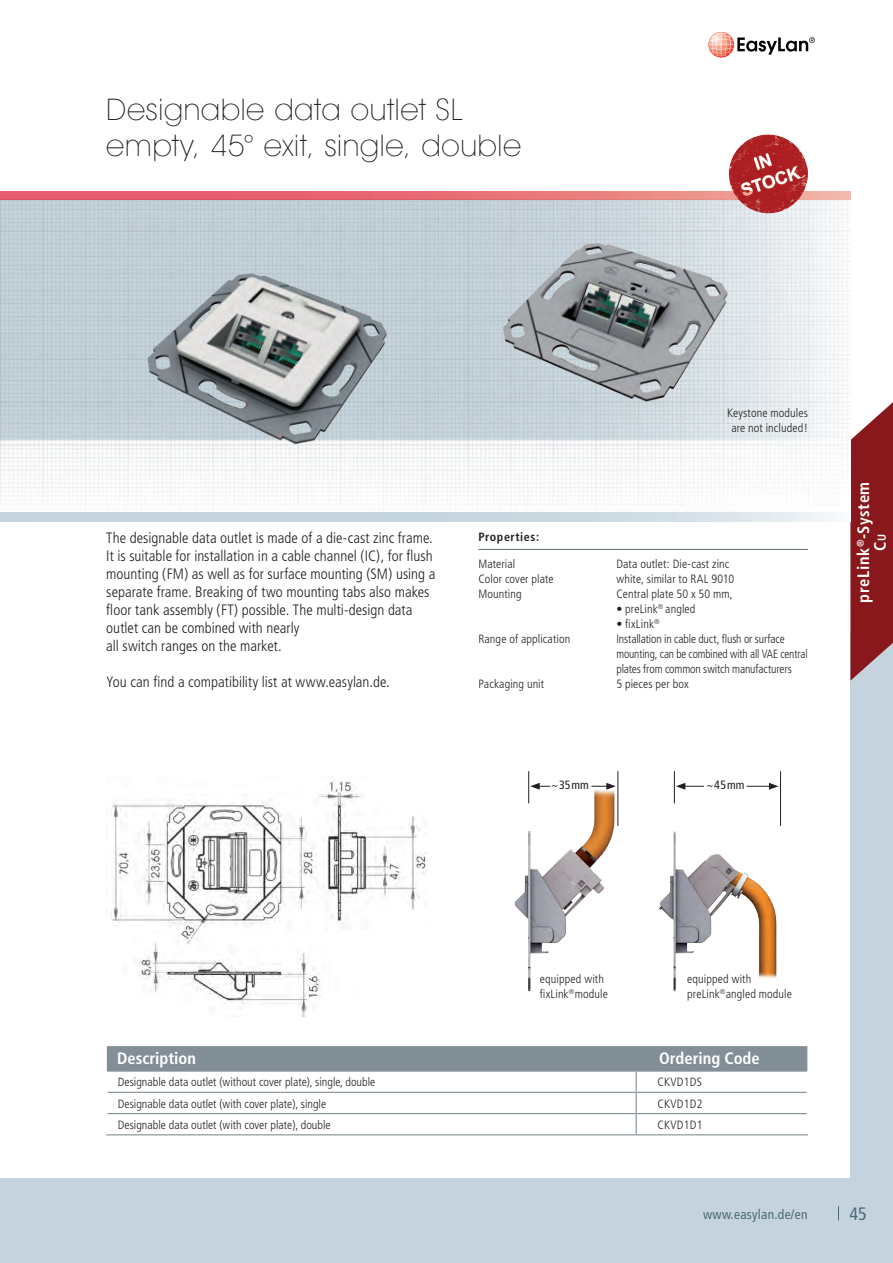
<style>
.page{position:relative;width:893px;height:1263px;background:#c4d3dd}
.page>*{position:absolute;margin:0;border:0;box-sizing:border-box;transform-origin:0 0}
.t1{font:200 30px/36px "Avant Garde IT Cby BT";letter-spacing:.025em;color:#231f20}
.t2{font:condensed 18px "Frutiger";color:#4d6a78}
.t3{font:700 condensed 16.5px "Frutiger";color:#fff}
.t4{font:700 condensed 16.5px/16.5px "Frutiger";letter-spacing:.035em;color:#fff;text-align:center}
.t5{font:300 condensed 15px/18px "Frutiger";color:#231f20}
.t6{font:condensed 13.5px "Frutiger";letter-spacing:.02em;color:#4d6a78}
.t7{font:300 condensed 12px/15px "Frutiger";letter-spacing:.005em;color:#231f20}
.t8{font:700 condensed 12px "Frutiger";letter-spacing:.05em;color:#231f20}
.t9{font:condensed 12px "Frutiger";color:#231f20}
.s1{font-size:11.55px}
</style>
<div class="page">
<div style="left:0;top:0;width:850px;height:1178px;background:#fff"></div>
<svg style="left:838px;top:1206px;width:1px;height:14px"></svg>
<div style="left:840px;top:0;width:53px;height:632px;background:#fff"></div>
<svg style="left:850px;top:385px;width:43px;height:296px"></svg>
<svg style="left:708px;top:32px;width:26px;height:25px"></svg>
<svg style="left:709px;top:33px;width:106px;height:24px"></svg>
<img style="left:0;top:200px;width:850px;height:313px">
<svg style="left:0;top:513px;width:831px;height:8px;background:#ccd9e1"></svg>
<svg style="left:0;top:191px;width:850px;height:9px;background:#e77077"></svg>
<img style="left:514px;top:778px;width:105px;height:214px">
<img style="left:616px;top:806px;width:166px;height:185px">
<img style="left:106px;top:781px;width:321px;height:236px">
<img style="left:488px;top:224px;width:256px;height:195px">
<img style="left:137px;top:251px;width:269px;height:219px">
<svg style="left:676px;top:783px;width:28px;height:7px"></svg>
<hr style="left:674px;top:771px;width:1px;height:32px;background:#231f20">
<svg style="left:747px;top:783px;width:31px;height:7px"></svg>
<hr style="left:780px;top:771px;width:1px;height:55px;background:#231f20">
<svg style="left:530px;top:783px;width:20px;height:7px"></svg>
<hr style="left:528px;top:771px;width:1px;height:32px;background:#231f20">
<svg style="left:591px;top:783px;width:25px;height:7px"></svg>
<hr style="left:617px;top:771px;width:1px;height:55px;background:#231f20">
<hr style="left:478px;top:549px;width:330px;height:1px;background:#5c6f78">
<svg style="left:106px;top:1046px;width:702px;height:88px"></svg>
<hr style="left:106px;top:1134px;width:530px;height:1px;background:#828f96">
<hr style="left:636px;top:1134px;width:172px;height:1px;background:#828f96">
<img style="left:729px;top:134px;width:79px;height:79px;border-radius:40px">
<h1 class="t1" style="left:106px;top:91px;width:416px">Designable data outlet SL empty, 45° exit, single, double</h1>
<p class="t5" style="left:106px;top:529px;width:331px">The designable data outlet is made of a die-cast zinc frame.<br>It is suitable for installation in a cable channel (IC), for flush mounting (FM) as well as for surface mounting (SM) using a separate frame. Breaking of two mounting tabs also makes floor tank assembly (FT) possible. The multi-design data outlet can be combined with nearly<br>all switch ranges on the market.</p>
<p class="t5" style="left:106px;top:673px;width:285px">You can find a compatibility list at www.easylan.de.</p>
<p class="t7" style="left:727px;top:406px;width:82px;text-align:center">Keystone modules are not included!</p>
<p class="t8" style="left:478px;top:529px;width:62px">Properties:</p>
<p class="t7" style="left:478px;top:557px;width:38px">Material</p>
<p class="t7" style="left:616px;top:557px;width:114px">Data outlet: Die-cast zinc</p>
<p class="t7" style="left:478px;top:572px;width:77px">Color cover plate</p>
<p class="t7" style="left:616px;top:572px;width:119px">white, similar to RAL 9010</p>
<p class="t7" style="left:478px;top:587px;width:45px">Mounting</p>
<p class="t7" style="left:616px;top:587px;width:118px">Central plate 50 x 50 mm,</p>
<p class="t7" style="left:616px;top:602px;width:81px">• preLink<sup>®</sup> angled</p>
<p class="t7" style="left:616px;top:617px;width:45px">• fixLink<sup>®</sup></p>
<p class="t7" style="left:478px;top:632px;width:93px">Range of application</p>
<p class="t7" style="left:616px;top:632px;width:193px">Installation in cable duct, flush or surface mounting, can be combined with all VAE central plates from common switch manufacturers</p>
<p class="t7" style="left:478px;top:677px;width:67px">Packaging unit</p>
<p class="t7" style="left:616px;top:677px;width:74px">5 pieces per box</p>
<p class="t9" style="left:551px;top:778px;width:39px">~35 mm</p>
<p class="t9" style="left:706px;top:778px;width:40px">~45 mm</p>
<h3 class="t4" style="left:855px;top:603px;width:122px;rotate:-90deg">preLink<sup>®</sup>-System<br>C<span class="s1">u</span></h3>
<p class="t7" style="left:540px;top:971px;width:69px">equipped with fixLink<sup>®</sup>module</p>
<p class="t7" style="left:687px;top:971px;width:106px">equipped with preLink<sup>®</sup>angled module</p>
<h3 class="t3" style="left:117px;top:1049px;width:80px">Description</h3>
<h3 class="t3" style="left:659px;top:1049px;width:102px">Ordering Code</h3>
<p class="t7" style="left:118px;top:1075px;width:259px">Designable data outlet (without cover plate), single, double</p>
<p class="t7" style="left:657px;top:1075px;width:46px">CKVD1DS</p>
<p class="t7" style="left:118px;top:1096px;width:210px">Designable data outlet (with cover plate), single</p>
<p class="t7" style="left:657px;top:1096px;width:46px">CKVD1D2</p>
<p class="t7" style="left:118px;top:1117px;width:214px">Designable data outlet (with cover plate), double</p>
<p class="t7" style="left:657px;top:1117px;width:46px">CKVD1D1</p>
<p class="t6" style="left:703px;top:1207px;width:106px">www.easylan.de/en</p>
<h2 class="t2" style="left:849px;top:1203px;width:19px">45</h2>
</div>
